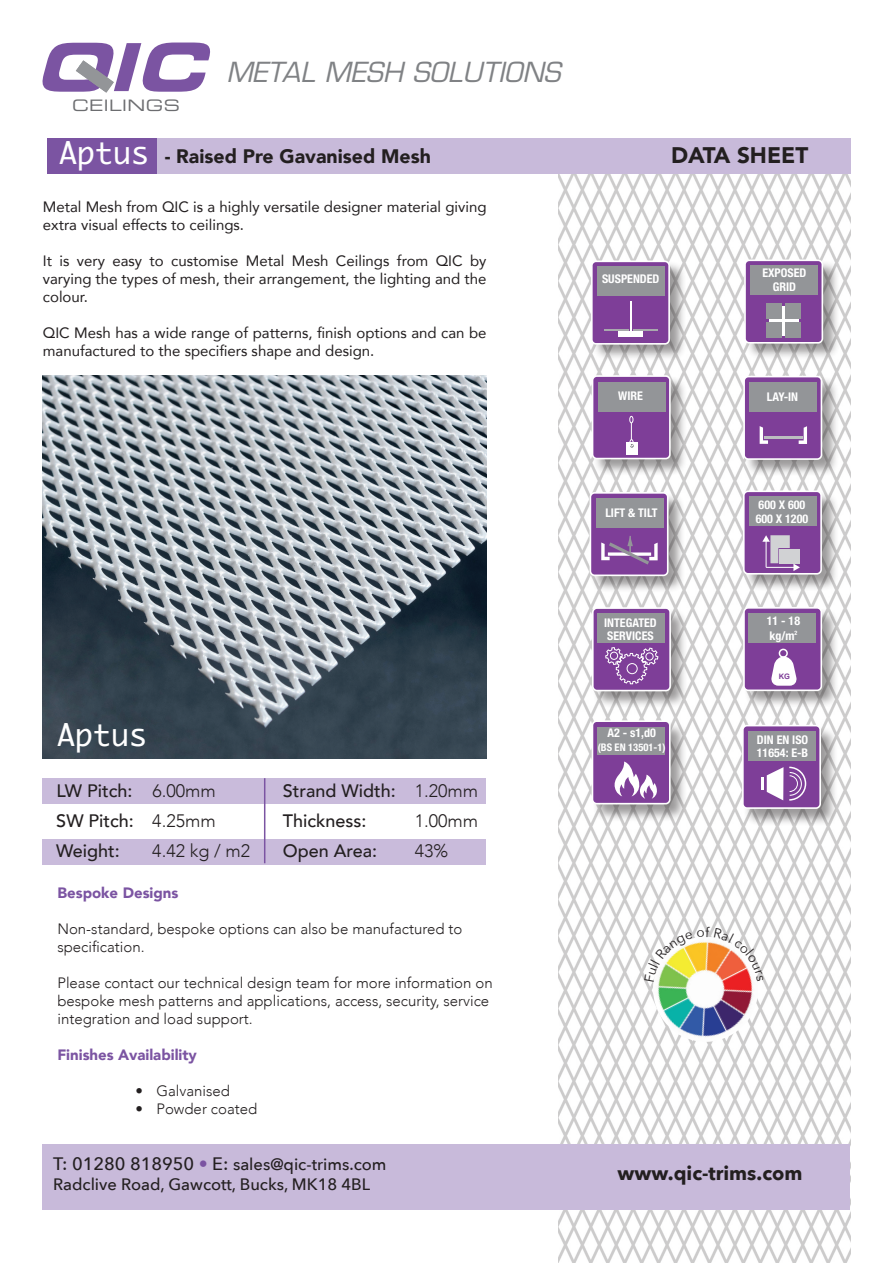
<style>
.page{position:relative;width:893px;height:1263px;background:#fff}
.page>*{position:absolute;margin:0;border:0;box-sizing:border-box;transform-origin:0 0}
.t1{font:30px "Monaco";color:#fff}
.t2{font:italic 27px "Eurostile LT Std";color:#808285}
.t3{font:900 22.5px "Avenir";color:#231f20}
.t4{font:900 19.5px "Avenir";color:#231f20}
.t5{font:700 19.5px "Avenir Next";color:#231f20}
.t6{font:500 18px "Avenir";color:#231f20}
.t7{font:300 18px "Avenir";color:#231f20}
.t8{font:500 16.5px/19.8px "Avenir Next";color:#231f20}
.t9{font:15.75px "Eurostile LT Std Ex 2";letter-spacing:.03em;color:#6c6d70;scale:1.04 1}
.t10{font:15px/18px "Avenir";color:#231f20}
.t11{font:300 15px/18px "Avenir";color:#231f20}
.t12{font:900 15px "Avenir";color:#7b54a2}
.t13{font:700 condensed 12px/13.5px "Helvetica Neue LT Std";color:#fff}
.t14{font:700 condensed 10.5px "Helvetica Neue LT Std";color:#fff}
.t15{font:700 7.5px "Arial";color:#7e3e98}
.s1{font-weight:300}
.s2{font-size:18px}
.s3{font-size:18px;color:#7b54a2}
</style>
<div class="page">
<svg style="left:554px;top:174px;width:296px;height:1089px"></svg>
<div style="left:43px;top:778px;width:443px;height:26px;background:#c9bbdb"></div>
<div style="left:43px;top:839px;width:443px;height:25px;background:#c9bbdb"></div>
<svg style="left:43px;top:43px;width:167px;height:50px"></svg>
<div style="left:150px;top:138px;width:700px;height:36px;background:#c8bada"></div>
<div style="left:47px;top:138px;width:109px;height:36px;background:#7b54a2"></div>
<img style="left:43px;top:376px;width:444px;height:382px">
<div style="left:590px;top:260px;width:251px;height:566px;background:#231f20;opacity:.45"></div>
<div style="left:744px;top:491px;width:77px;height:83px;background:#7e3e98;border-radius:4px"></div>
<div style="left:743px;top:490px;width:79px;height:85px;border:2px solid #fff;border-radius:4px"></div>
<div style="left:744px;top:608px;width:77px;height:82px;background:#7e3e98;border-radius:4px"></div>
<div style="left:743px;top:607px;width:79px;height:84px;border:2px solid #fff;border-radius:4px"></div>
<div style="left:593px;top:608px;width:77px;height:82px;background:#7e3e98;border-radius:4px"></div>
<div style="left:592px;top:607px;width:79px;height:84px;border:2px solid #fff;border-radius:4px"></div>
<div style="left:592px;top:721px;width:78px;height:83px;background:#7e3e98;border-radius:4px"></div>
<div style="left:592px;top:720px;width:79px;height:84px;border:2px solid #fff;border-radius:4px"></div>
<div style="left:743px;top:726px;width:77px;height:82px;background:#7e3e98;border-radius:4px"></div>
<div style="left:742px;top:725px;width:79px;height:84px;border:2px solid #fff;border-radius:4px"></div>
<div style="left:744px;top:377px;width:77px;height:82px;background:#7e3e98;border-radius:4px"></div>
<div style="left:743px;top:376px;width:79px;height:84px;border:2px solid #fff;border-radius:4px"></div>
<div style="left:590px;top:493px;width:78px;height:82px;background:#7e3e98;border-radius:4px"></div>
<div style="left:590px;top:492px;width:78px;height:84px;border:2px solid #fff;border-radius:4px"></div>
<div style="left:593px;top:376px;width:77px;height:83px;background:#7e3e98;border-radius:4px"></div>
<div style="left:592px;top:375px;width:79px;height:84px;border:2px solid #fff;border-radius:4px"></div>
<div style="left:745px;top:260px;width:77px;height:83px;background:#7e3e98;border-radius:4px"></div>
<div style="left:744px;top:259px;width:79px;height:85px;border:2px solid #fff;border-radius:4px"></div>
<div style="left:592px;top:261px;width:77px;height:83px;background:#7e3e98;border-radius:4px"></div>
<div style="left:591px;top:261px;width:79px;height:84px;border:2px solid #fff;border-radius:4px"></div>
<svg style="left:762px;top:535px;width:38px;height:36px"></svg>
<svg style="left:614px;top:761px;width:43px;height:38px"></svg>
<div style="left:769px;top:306px;width:30px;height:29px;background:#fff"></div>
<hr style="left:630px;top:302px;width:2px;height:30px;background:#fff">
<div style="left:619px;top:331px;width:24px;height:6px;background:#fff"></div>
<svg style="left:634px;top:330px;width:24px;height:1px"></svg>
<hr style="left:604px;top:329px;width:24px;height:2px;background:#a8a9ad">
<div style="left:626px;top:442px;width:12px;height:13px;background:#fff"></div>
<svg style="left:629px;top:416px;width:5px;height:32px"></svg>
<svg style="left:760px;top:426px;width:8px;height:18px"></svg>
<svg style="left:799px;top:426px;width:8px;height:18px"></svg>
<hr style="left:764px;top:436px;width:38px;height:2px;background:#bcbdc0">
<svg style="left:601px;top:536px;width:57px;height:28px"></svg>
<svg style="left:771px;top:656px;width:26px;height:30px"></svg>
<div style="left:779px;top:649px;width:9px;height:9px;border:2px solid #fff;border-radius:50%"></div>
<div style="left:766px;top:303px;width:16px;height:16px;background:#939598"></div>
<div style="left:785px;top:303px;width:16px;height:15px;background:#939598"></div>
<div style="left:785px;top:322px;width:16px;height:15px;background:#939598"></div>
<div style="left:766px;top:322px;width:15px;height:15px;background:#939598"></div>
<svg style="left:761px;top:766px;width:46px;height:35px"></svg>
<svg style="left:605px;top:647px;width:54px;height:37px"></svg>
<div style="left:627px;top:663px;width:11px;height:11px;border:1px solid #fff;border-radius:50%"></div>
<div style="left:646px;top:653px;width:7px;height:7px;border:1px solid #fff;border-radius:50%"></div>
<div style="left:610px;top:652px;width:8px;height:8px;border:1px solid #fff;border-radius:50%"></div>
<div style="left:597px;top:727px;width:68px;height:28px;background:#939598"></div>
<div style="left:749px;top:497px;width:67px;height:29px;background:#939598"></div>
<div style="left:749px;top:614px;width:67px;height:29px;background:#939598"></div>
<div style="left:597px;top:613px;width:68px;height:30px;background:#939598"></div>
<div style="left:748px;top:731px;width:67px;height:29px;background:#939598"></div>
<div style="left:750px;top:265px;width:68px;height:30px;background:#939598"></div>
<div style="left:598px;top:382px;width:68px;height:30px;background:#939598"></div>
<div style="left:749px;top:382px;width:67px;height:29px;background:#939598"></div>
<div style="left:596px;top:499px;width:67px;height:29px;background:#939598"></div>
<div style="left:597px;top:266px;width:67px;height:30px;background:#939598"></div>
<div style="left:43px;top:1144px;width:807px;height:65px;background:#c8bada"></div>
<hr style="left:264px;top:778px;width:1px;height:85px;background:#7b54a2">
<svg style="left:644px;top:926px;width:121px;height:123px"></svg>
<p class="t9" style="left:72px;top:94px;width:105px">CEILINGS</p>
<h2 class="t2" style="left:226px;top:56px;width:342px">METAL MESH SOLUTIONS</h2>
<h1 class="t1" style="left:59px;top:128px;width:91px">Aptus</h1>
<h3 class="t4" style="left:165px;top:140px;width:268px">- Raised Pre Gavanised Mesh</h3>
<h3 class="t3" style="left:671px;top:136px;width:139px">DATA SHEET</h3>
<p class="t10" style="left:43px;top:197px;width:445px">Metal Mesh from QIC is a highly versatile designer material giving extra visual effects to ceilings.</p>
<p class="t10" style="left:43px;top:251px;width:445px;text-align:justify">It is very easy to customise Metal Mesh Ceilings from QIC by varying the types of mesh, their arrangement, the lighting and the colour.</p>
<p class="t10" style="left:43px;top:323px;width:445px">QIC Mesh has a wide range of patterns, finish options and can be manufactured to the specifiers shape and design.</p>
<h1 class="t1" style="left:57px;top:710px;width:91px">Aptus</h1>
<p class="t6" style="left:56px;top:775px;width:161px">LW Pitch: <span class="s1">6.00mm</span></p>
<p class="t6" style="left:283px;top:775px;width:197px">Strand Width: <span class="s1">1.20mm</span></p>
<p class="t6" style="left:56px;top:805px;width:161px">SW Pitch: <span class="s1">4.25mm</span></p>
<p class="t6" style="left:283px;top:805px;width:85px">Thickness:</p>
<p class="t7" style="left:415px;top:810px;width:65px">1.00mm</p>
<p class="t6" style="left:56px;top:835px;width:65px">Weight:</p>
<p class="t7" style="left:152px;top:840px;width:99px">4.42 kg / m2</p>
<p class="t6" style="left:283px;top:835px;width:96px">Open Area:</p>
<p class="t7" style="left:415px;top:840px;width:35px">43%</p>
<p class="t12" style="left:57px;top:880px;width:123px">Bespoke Designs</p>
<p class="t11" style="left:57px;top:920px;width:406px">Non-standard, bespoke options can also be manufactured to specification.</p>
<p class="t11" style="left:57px;top:974px;width:437px">Please contact our technical design team for more information on bespoke mesh patterns and applications, access, security, service integration and load support.</p>
<p class="t12" style="left:57px;top:1042px;width:141px">Finishes Availability</p>
<p class="t11" style="left:135px;top:1082px;width:96px">• Galvanised</p>
<p class="t11" style="left:135px;top:1100px;width:123px">• Powder coated</p>
<p class="t13" style="left:602px;top:272px;width:59px">SUSPENDED</p>
<p class="t13" style="left:762px;top:265px;width:46px;line-height:14.4px;text-align:center">EXPOSED<br>GRID</p>
<p class="t13" style="left:618px;top:388px;width:26px">WIRE</p>
<p class="t13" style="left:767px;top:389px;width:33px">LAY-IN</p>
<p class="t13" style="left:605px;top:506px;width:54px">LIFT &amp; TILT</p>
<p class="t13" style="left:604px;top:615px;width:54px">INTEGATED<br>SERVICES</p>
<p class="t13" style="left:607px;top:726px;width:50px">A2 - s1,d0</p>
<p class="t14" style="left:598px;top:741px;width:69px">(BS EN 13501-1)</p>
<p class="t13" style="left:756px;top:498px;width:54px">600 X 600<br>600 X 1200</p>
<p class="t13" style="left:767px;top:614px;width:35px;line-height:14.4px">11 - 18 kg/m<sup>2</sup></p>
<p class="t15" style="left:779px;top:671px;width:13px">KG</p>
<p class="t13" style="left:757px;top:732px;width:53px">DIN EN ISO<br>11654: E-B</p>
<p class="t8" style="left:53px;top:1154px;width:335px"><span class="s2">T: 01280 818950</span> <span class="s3">•</span> <span class="s2">E:</span> sales@qic-trims.com<br>Radclive Road, Gawcott, Bucks, MK18 4BL</p>
<h3 class="t5" style="left:618px;top:1157px;width:186px">www.qic-trims.com</h3>
</div>
